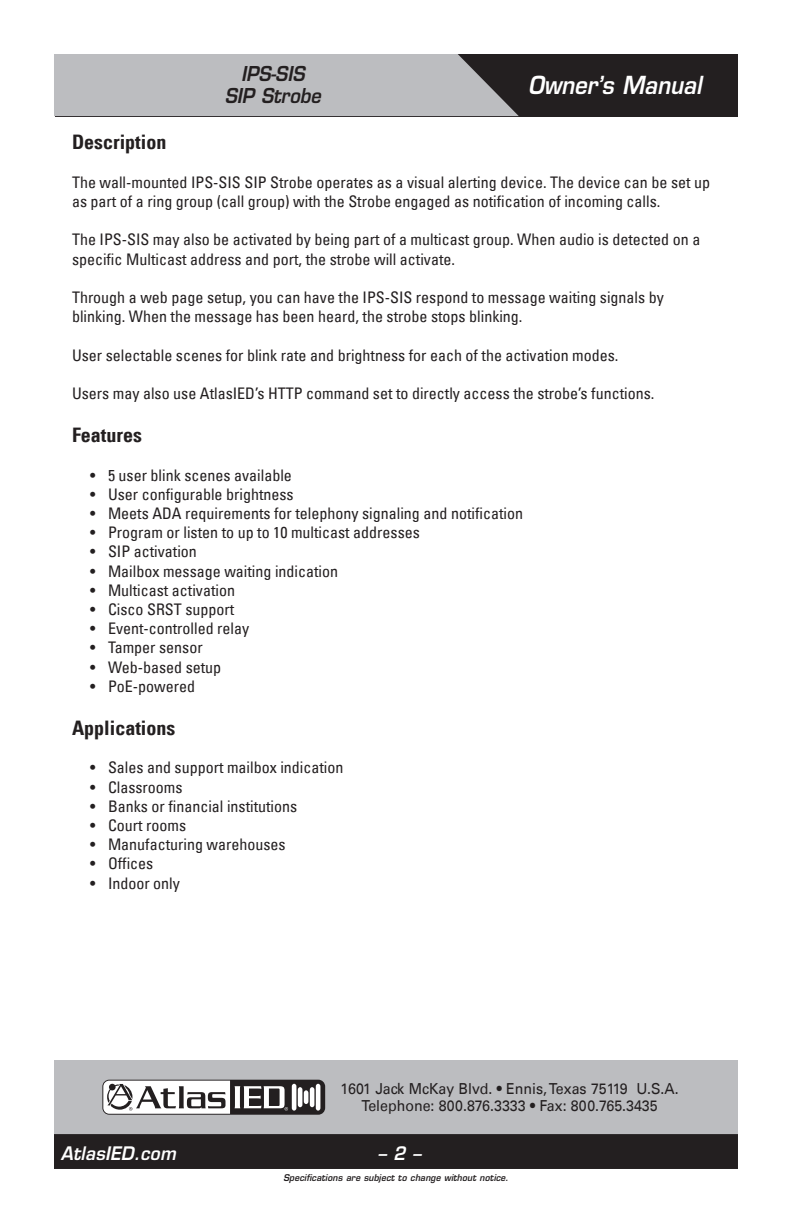
<style>
.page{position:relative;width:792px;height:1224px;background:#fff}
.page>*{position:absolute;margin:0;border:0;box-sizing:border-box;transform-origin:0 0}
.t1{font:italic 600 24.2px "Eurostile LT Std";color:#fff;scale:.9 1}
.t2{font:700 condensed 20px "Univers LT";color:#231f20}
.t3{font:italic 600 20px/22px "Eurostile LT Std";color:#231f20;text-align:center;scale:.9 1}
.t4{font:italic 600 18.2px "Eurostile LT Std";letter-spacing:.015em;color:#fff;scale:.94 1}
.t5{font:condensed 16px/19.2px "Univers LT";color:#231f20}
.t6{font:15.2px/16.6px "Univers LT";color:#231f20;text-align:center;scale:.94 1}
.t7{font:italic 600 9px "Eurostile LT Std";letter-spacing:.015em;color:#231f20;scale:.94 1}
</style>
<div class="page">
<div style="left:56px;top:54px;width:682px;height:62px;background:#231f20"></div>
<div style="left:54px;top:54px;width:465px;height:62px;background:#bcbdc0"></div>
<div style="left:54px;top:1060px;width:684px;height:109px;background:#bcbdc0"></div>
<div style="left:54px;top:1134px;width:684px;height:35px;background:#231f20"></div>
<svg style="left:102px;top:1080px;width:223px;height:35px"></svg>
<hr style="left:292px;top:1084px;width:4px;height:27px;background:#fff;border-radius:3px">
<hr style="left:316px;top:1084px;width:4px;height:27px;background:#fff;border-radius:3px">
<hr style="left:298px;top:1087px;width:4px;height:20px;background:#fff;border-radius:3px">
<hr style="left:310px;top:1087px;width:4px;height:20px;background:#fff;border-radius:3px">
<hr style="left:304px;top:1090px;width:4px;height:14px;background:#fff;border-radius:3px">
<svg style="left:103px;top:1081px;width:185px;height:33px;background:#a8a6a6"></svg>
<p class="t3" style="left:225px;top:63px;width:108px">IPS-SIS<br>SIP Strobe</p>
<h1 class="t1" style="left:528px;top:70px;width:194px">Owner’s Manual</h1>
<p class="t2" style="left:72px;top:130px;width:96px">Description</p>
<p class="t5" style="left:72px;top:172px;width:640px">The wall-mounted IPS-SIS SIP Strobe operates as a visual alerting device. The device can be set up as part of a ring group (call group) with the Strobe engaged as notification of incoming calls.</p>
<p class="t5" style="left:72px;top:230px;width:630px">The IPS-SIS may also be activated by being part of a multicast group. When audio is detected on a specific Multicast address and port, the strobe will activate.</p>
<p class="t5" style="left:72px;top:288px;width:593px">Through a web page setup, you can have the IPS-SIS respond to message waiting signals by blinking. When the message has been heard, the strobe stops blinking.</p>
<p class="t5" style="left:72px;top:345px;width:548px">User selectable scenes for blink rate and brightness for each of the activation modes.</p>
<p class="t5" style="left:72px;top:384px;width:584px">Users may also use AtlasIED’s HTTP command set to directly access the strobe’s functions.</p>
<p class="t2" style="left:72px;top:423px;width:71px">Features</p>
<p class="t5" style="left:90px;top:465px;width:203px">• 5 user blink scenes available</p>
<p class="t5" style="left:90px;top:484px;width:205px">• User configurable brightness</p>
<p class="t5" style="left:90px;top:504px;width:435px">• Meets ADA requirements for telephony signaling and notification</p>
<p class="t5" style="left:90px;top:523px;width:331px">• Program or listen to up to 10 multicast addresses</p>
<p class="t5" style="left:90px;top:542px;width:108px">• SIP activation</p>
<p class="t5" style="left:90px;top:561px;width:250px">• Mailbox message waiting indication</p>
<p class="t5" style="left:90px;top:580px;width:147px">• Multicast activation</p>
<p class="t5" style="left:90px;top:600px;width:146px">• Cisco SRST support</p>
<p class="t5" style="left:90px;top:619px;width:161px">• Event-controlled relay</p>
<p class="t5" style="left:90px;top:638px;width:114px">• Tamper sensor</p>
<p class="t5" style="left:90px;top:657px;width:133px">• Web-based setup</p>
<p class="t5" style="left:90px;top:676px;width:107px">• PoE-powered</p>
<p class="t2" style="left:72px;top:716px;width:105px">Applications</p>
<p class="t5" style="left:90px;top:758px;width:255px">• Sales and support mailbox indication</p>
<p class="t5" style="left:90px;top:777px;width:94px">• Classrooms</p>
<p class="t5" style="left:90px;top:796px;width:209px">• Banks or financial institutions</p>
<p class="t5" style="left:90px;top:816px;width:98px">• Court rooms</p>
<p class="t5" style="left:90px;top:835px;width:197px">• Manufacturing warehouses</p>
<p class="t5" style="left:90px;top:854px;width:65px">• Offices</p>
<p class="t5" style="left:90px;top:873px;width:91px">• Indoor only</p>
<p class="t6" style="left:340px;top:1081px;width:361px">1601 Jack McKay Blvd. • Ennis, Texas 75119 U.S.A.<br>Telephone: 800.876.3333 • Fax: 800.765.3435</p>
<p class="t4" style="left:61px;top:1142px;width:124px">AtlasIED.com</p>
<p class="t4" style="left:378px;top:1142px;width:47px">– 2 –</p>
<p class="t7" style="left:283px;top:1172px;width:241px">Specifications are subject to change without notice.</p>
</div>
